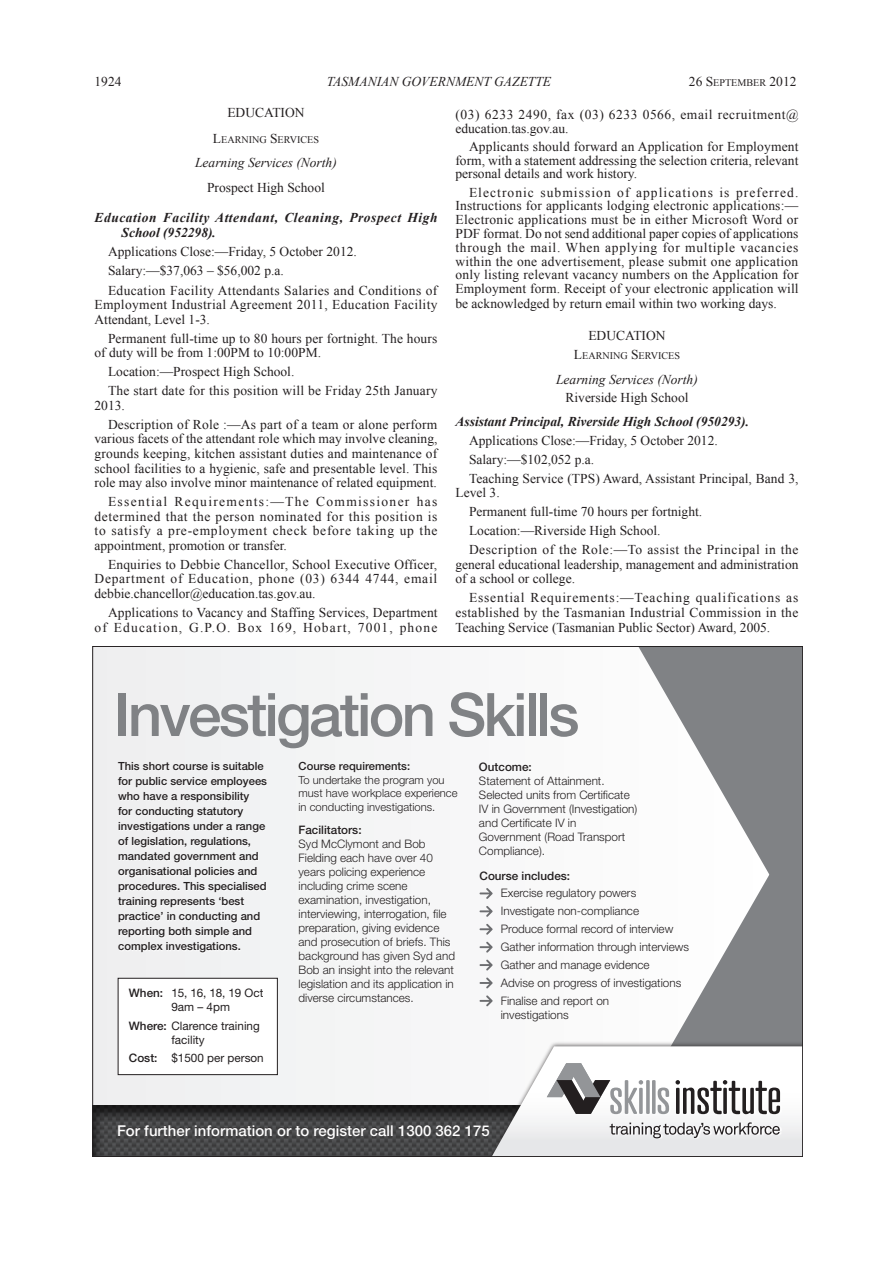
<style>
.page{position:relative;width:893px;height:1263px;background:#fff}
.page>*{position:absolute;margin:0;border:0;box-sizing:border-box;transform-origin:0 0}
.t1{font:500 60px "Helvetica Neue LT Std";letter-spacing:-.045em;color:#808285}
.t2{font:500 15px "Helvetica Neue LT Std";color:#fff}
.Vac_Text{font:13.5px/14.5px "Times New Roman";color:#231f20;text-align:justify}
.Vac_Heading_3_Italic{font:italic 13.5px "Times New Roman";color:#231f20}
.Vac_Text-2{font:13.5px/13.8px "Times New Roman";letter-spacing:.04em;color:#231f20}
.Vac_Position_Title_N{font:italic 700 13.5px/15.3px "Times New Roman";letter-spacing:.04em;color:#231f20}
.Vac_Position_Title_N-2{font:italic 700 13.5px "Times New Roman";color:#231f20}
.Vac_Heading_4_Roman{font:13.5px "Times New Roman";color:#231f20}
.Vac_Heading_1_Caps{font:13.5px "Times New Roman";color:#231f20}
.t3{font:300 11.7px/14.1px "Helvetica Neue LT Std";color:#231f20}
.t4{font:11.7px/14.1px "Helvetica Neue LT Std";color:#231f20}
.t5{font:500 11.7px "Helvetica Neue LT Std";color:#231f20}
.t6{font:500 11.25px/15px "Helvetica Neue LT Std";color:#231f20}
.t7{font:300 11.25px/13.8px "Helvetica Neue LT Std";color:#231f20}
.Vac_Heading_2_Small{font:10.2px "Times New Roman";color:#231f20}
.s1{font-size:13.5px}
.s2{font-weight:500}
</style>
<div class="page">
<div style="left:93px;top:646px;width:710px;height:511px;background:#efeff0"></div>
<svg style="left:193px;top:648px;width:608px;height:428px"></svg>
<div style="left:93px;top:1104px;width:710px;height:53px;background:#231f20;opacity:.75"></div>
<div style="left:119px;top:762px;width:518px;height:241px;background:#f6f6f7"></div>
<div style="left:118px;top:1125px;width:371px;height:14px;background:#231f20;opacity:.75"></div>
<div style="left:118px;top:978px;width:159px;height:96px;background:#fff"></div>
<div style="left:118px;top:978px;width:160px;height:97px;border:1px solid #231f20"></div>
<svg style="left:480px;top:888px;width:13px;height:11px"></svg>
<svg style="left:480px;top:906px;width:13px;height:11px"></svg>
<svg style="left:480px;top:924px;width:13px;height:11px"></svg>
<svg style="left:480px;top:942px;width:13px;height:10px"></svg>
<svg style="left:480px;top:960px;width:13px;height:10px"></svg>
<svg style="left:480px;top:977px;width:13px;height:11px"></svg>
<svg style="left:480px;top:995px;width:13px;height:11px"></svg>
<div style="left:476px;top:1042px;width:327px;height:115px;background:#231f20;opacity:.69"></div>
<svg style="left:492px;top:1046px;width:309px;height:109px"></svg>
<p class="Vac_Text" style="left:94px;top:74px;width:28px">1924</p>
<p class="Vac_Heading_3_Italic" style="left:327px;top:73px;width:226px">TASMANIAN GOVERNMENT GAZETTE</p>
<p class="Vac_Heading_2_Small" style="left:689px;top:76px;width:109px"><span class="s1">26 S</span>EPTEMBER <span class="s1">2012</span></p>
<p class="Vac_Heading_1_Caps" style="left:227px;top:104px;width:79px">EDUCATION</p>
<p class="Vac_Heading_2_Small" style="left:213px;top:133px;width:106px"><span class="s1">L</span>EARNING <span class="s1">S</span>ERVICES</p>
<p class="Vac_Heading_3_Italic" style="left:195px;top:154px;width:143px">Learning Services (North)</p>
<p class="Vac_Heading_4_Roman" style="left:207px;top:178px;width:119px">Prospect High School</p>
<p class="Vac_Position_Title_N" style="left:122px;top:209px;width:317px;text-indent:-27px">Education Facility Attendant, Cleaning, Prospect High<br>School (952298).</p>
<p class="Vac_Text" style="left:108px;top:244px;width:250px">Applications Close:—Friday, 5 October 2012.</p>
<p class="Vac_Text" style="left:108px;top:263px;width:177px">Salary:—$37,063 – $56,002 p.a.</p>
<p class="Vac_Text" style="left:94px;top:282px;width:344px;text-indent:14px">Education Facility Attendants Salaries and Conditions of Employment Industrial Agreement 2011, Education Facility Attendant, Level 1-3.</p>
<p class="Vac_Text" style="left:94px;top:331px;width:344px;text-indent:14px">Permanent full-time up to 80 hours per fortnight. The hours of duty will be from 1:00PM to 10:00PM.</p>
<p class="Vac_Text" style="left:108px;top:364px;width:188px">Location:—Prospect High School.</p>
<p class="Vac_Text" style="left:94px;top:383px;width:345px;text-indent:14px">The start date for this position will be Friday 25th January<br>2013.</p>
<p class="Vac_Text" style="left:94px;top:417px;width:344px;text-indent:14px">Description of Role :—As part of a team or alone perform various facets of the attendant role which may involve cleaning, grounds keeping, kitchen assistant duties and maintenance of school facilities to a hygienic, safe and presentable level. This role may also involve minor maintenance of related equipment.</p>
<p class="Vac_Text" style="left:94px;top:494px;width:344px;text-indent:14px">Essential Requirements:—The Commissioner has determined that the person nominated for this position is to satisfy a pre-employment check before taking up the appointment, promotion or transfer.</p>
<p class="Vac_Text" style="left:94px;top:557px;width:344px;text-indent:14px">Enquiries to Debbie Chancellor, School Executive Officer, Department of Education, phone (03) 6344 4744, email debbie.chancellor@education.tas.gov.au.</p>
<p class="Vac_Text" style="left:94px;top:605px;width:345px;text-align:right">Applications to Vacancy and Staffing Services, Department of Education, G.P.O. Box 169, Hobart, 7001, phone</p>
<p class="Vac_Text-2" style="left:455px;top:107px;width:345px">(03) 6233 2490, fax (03) 6233 0566, email recruitment@ education.tas.gov.au.</p>
<p class="Vac_Text" style="left:455px;top:139px;width:344px;line-height:13.8px;text-indent:14px">Applicants should forward an Application for Employment form, with a statement addressing the selection criteria, relevant personal details and work history.</p>
<p class="Vac_Text" style="left:455px;top:185px;width:345px;line-height:13.8px;text-indent:14px">Electronic submission of applications is preferred.<br>Instructions for applicants lodging electronic applications:— Electronic applications must be in either Microsoft Word or PDF format. Do not send additional paper copies of applications through the mail. When applying for multiple vacancies within the one advertisement, please submit one application only listing relevant vacancy numbers on the Application for Employment form. Receipt of your electronic application will be acknowledged by return email within two working days.</p>
<p class="Vac_Heading_1_Caps" style="left:588px;top:326px;width:79px">EDUCATION</p>
<p class="Vac_Heading_2_Small" style="left:574px;top:349px;width:106px"><span class="s1">L</span>EARNING <span class="s1">S</span>ERVICES</p>
<p class="Vac_Heading_3_Italic" style="left:556px;top:370px;width:143px">Learning Services (North)</p>
<p class="Vac_Heading_4_Roman" style="left:565px;top:388px;width:124px">Riverside High School</p>
<p class="Vac_Position_Title_N-2" style="left:455px;top:412px;width:295px">Assistant Principal, Riverside High School (950293).</p>
<p class="Vac_Text" style="left:469px;top:433px;width:250px">Applications Close:—Friday, 5 October 2012.</p>
<p class="Vac_Text" style="left:469px;top:452px;width:127px">Salary:—$102,052 p.a.</p>
<p class="Vac_Text" style="left:455px;top:471px;width:344px;text-indent:14px">Teaching Service (TPS) Award, Assistant Principal, Band 3,<br>Level 3.</p>
<p class="Vac_Text" style="left:469px;top:504px;width:235px">Permanent full-time 70 hours per fortnight.</p>
<p class="Vac_Text" style="left:469px;top:523px;width:193px">Location:—Riverside High School.</p>
<p class="Vac_Text" style="left:455px;top:542px;width:345px;text-indent:14px">Description of the Role:—To assist the Principal in the general educational leadership, management and administration of a school or college.</p>
<p class="Vac_Text" style="left:455px;top:590px;width:344px;text-indent:14px">Essential Requirements:—Teaching qualifications as established by the Tasmanian Industrial Commission in the Teaching Service (Tasmanian Public Sector) Award, 2005.</p>
<h1 class="t1" style="left:114px;top:679px;width:467px">Investigation Skills</h1>
<p class="t6" style="left:118px;top:759px;width:151px">This short course is suitable for public service employees who have a responsibility<br>for conducting statutory investigations under a range of legislation, regulations, mandated government and organisational policies and procedures. This specialised training represents ‘best practice’ in conducting and reporting both simple and complex investigations.</p>
<p class="t6" style="left:299px;top:759px;width:113px">Course requirements:</p>
<p class="t5" style="left:479px;top:759px;width:54px">Outcome:</p>
<p class="t3" style="left:479px;top:773px;width:160px">Statement of Attainment.<br>Selected units from Certificate<br>IV in Government (Investigation) and Certificate IV in<br>Government (Road Transport<br>Compliance).</p>
<p class="t7" style="left:299px;top:773px;width:161px">To undertake the program you must have workplace experience in conducting investigations.</p>
<p class="t5" style="left:299px;top:823px;width:65px">Facilitators:</p>
<p class="t3" style="left:299px;top:836px;width:158px">Syd McClymont and Bob<br>Fielding each have over 40 years policing experience including crime scene examination, investigation, interviewing, interrogation, file preparation, giving evidence and prosecution of briefs. This background has given Syd and<br>Bob an insight into the relevant legislation and its application in diverse circumstances.</p>
<p class="t5" style="left:480px;top:869px;width:92px">Course includes:</p>
<p class="t3" style="left:501px;top:884px;width:190px;line-height:17.9px">Exercise regulatory powers<br>Investigate non-compliance<br>Produce formal record of interview<br>Gather information through interviews<br>Gather and manage evidence<br>Advise on progress of investigations<br>Finalise and report on</p>
<p class="t3" style="left:501px;top:1007px;width:69px">investigations</p>
<p class="t4" style="left:171px;top:986px;width:93px;text-indent:-43px"><span class="s2">When:</span> 15, 16, 18, 19 Oct<br>9am – 4pm</p>
<p class="t4" style="left:171px;top:1018px;width:90px;text-indent:-43px"><span class="s2">Where:</span> Clarence training facility</p>
<p class="t4" style="left:129px;top:1051px;width:136px"><span class="s2">Cost:</span> $1500 per person</p>
<p class="t2" style="left:117px;top:1122px;width:374px">For further information or to register call 1300 362 175</p>
</div>
